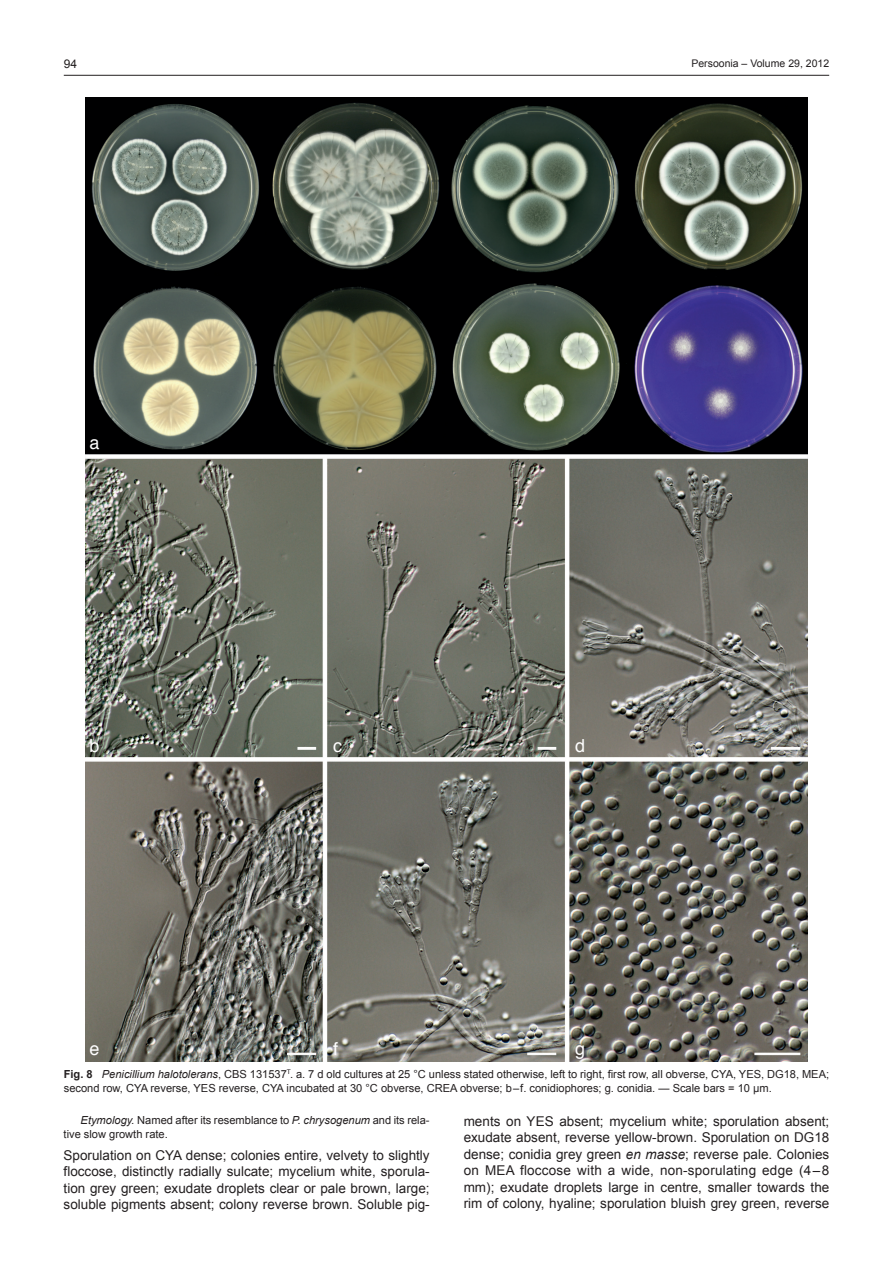
<style>
.page{position:relative;width:893px;height:1263px;background:#fff}
.page>*{position:absolute;margin:0;border:0;box-sizing:border-box;transform-origin:0 0}
.t1{font:18px "Helvetica";color:#fff}
.t2{font:13.5px/16.5px "Arial";color:#231f20;text-align:justify}
.t3{font:12px "Arial";color:#231f20}
.t4{font:11.1px/14.1px "Arial";color:#231f20}
.t5{font:10.5px "Arial";color:#231f20}
.s1{font-weight:700}
.s2{font-style:italic}
</style>
<div class="page">
<hr style="left:64px;top:75px;width:765px;height:1px;background:#231f20">
<img style="left:85px;top:98px;width:723px;height:964px">
<p class="t3" style="left:64px;top:55px;width:15px">94</p>
<p class="t5" style="left:691px;top:56px;width:139px">Persoonia – Volume 29, 2012</p>
<h1 class="t1" style="left:90px;top:429px;width:12px">a</h1>
<h1 class="t1" style="left:90px;top:731px;width:12px">b</h1>
<h1 class="t1" style="left:333px;top:731px;width:10px">c</h1>
<h1 class="t1" style="left:575px;top:731px;width:12px">d</h1>
<h1 class="t1" style="left:90px;top:1034px;width:12px">e</h1>
<h1 class="t1" style="left:333px;top:1034px;width:7px">f</h1>
<h1 class="t1" style="left:575px;top:1034px;width:12px">g</h1>
<p class="t4" style="left:64px;top:1066px;width:767px"><span class="s1">Fig. 8</span> <span class="s2">Penicillium halotolerans</span>, CBS 131537<sup>T</sup>. a. 7 d old cultures at 25 °C unless stated otherwise, left to right, first row, all obverse, CYA, YES, DG18, MEA; second row, CYA reverse, YES reverse, CYA incubated at 30 °C obverse, CREA obverse; b–f. conidiophores; g. conidia. — Scale bars = 10 µm.</p>
<p class="t4" style="left:64px;top:1113px;width:367px;text-indent:17px"><span class="s2">Etymology.</span> Named after its resemblance to <span class="s2">P. chrysogenum</span> and its rela&shy;tive slow growth rate.</p>
<p class="t2" style="left:64px;top:1147px;width:368px">Sporulation on CYA dense; colonies entire, velvety to slightly floccose, distinctly radially sulcate; mycelium white, sporula&shy;tion grey green; exudate droplets clear or pale brown, large; soluble pigments absent; colony reverse brown. Soluble pig-</p>
<p class="t2" style="left:464px;top:1113px;width:367px">ments on YES absent; mycelium white; sporulation absent; exudate absent, reverse yellow-brown. Sporulation on DG18 dense; conidia grey green <span class="s2">en masse</span>; reverse pale. Colonies on MEA floccose with a wide, non-sporulating edge (4–8 mm); exudate droplets large in centre, smaller towards the rim of colony, hyaline; sporulation bluish grey green, reverse</p>
</div>
